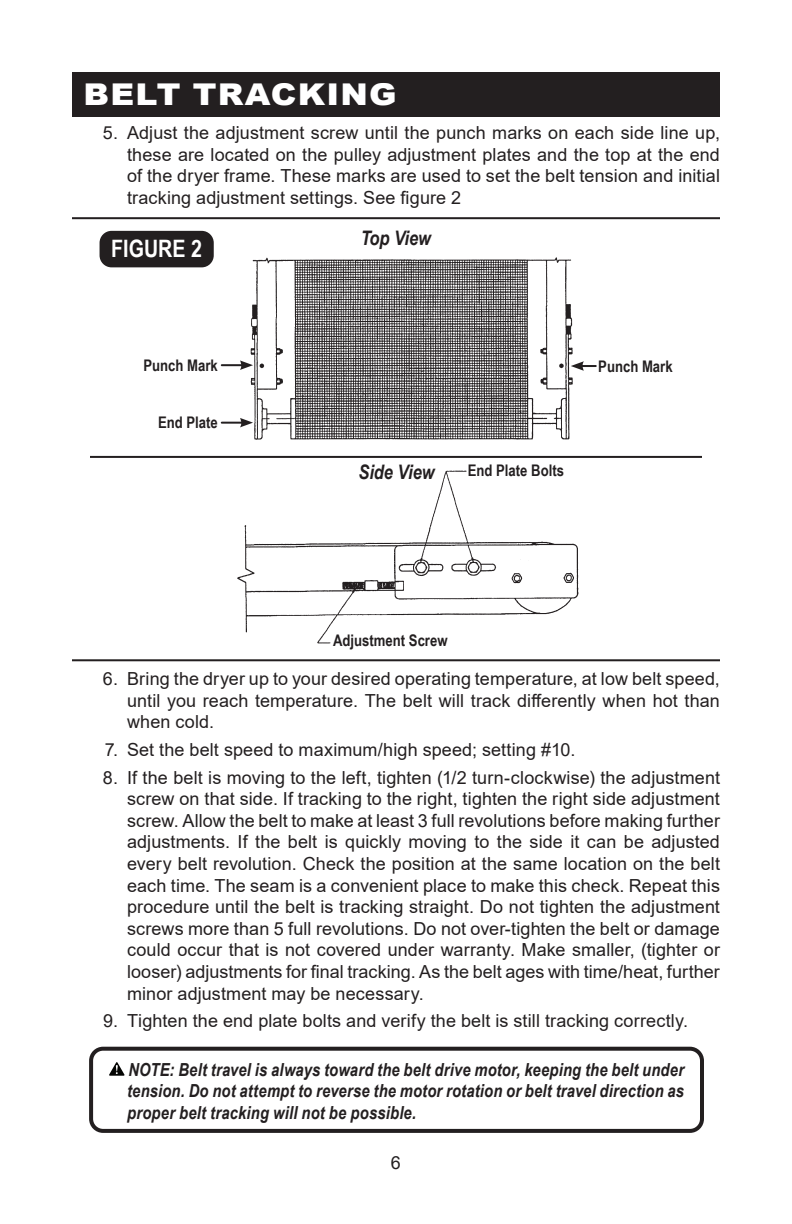
<style>
.page{position:relative;width:792px;height:1224px;background:#fff}
.page>*{position:absolute;margin:0;border:0;box-sizing:border-box;transform-origin:0 0}
.Section_Headers{font:900 30px "Arial";letter-spacing:.035em;color:#fff;scale:1.1 1}
.Figure_Title_-_Manua{font:700 24px "Arial Narrow";color:#fff}
.Labels_-_Manual{font:italic 700 20px "Arial Narrow";color:#231f20}
.t1{font:18px/21.6px "Arial";letter-spacing:.005em;color:#231f20;text-align:justify}
.Warning___Note_-_Man{font:italic 700 18px/21.6px "Arial Narrow";letter-spacing:.01em;color:#231f20;text-align:justify}
.Labels_-_Manual-2{font:700 16px "Arial Narrow";color:#231f20}
</style>
<div class="page">
<div style="left:73px;top:73px;width:646px;height:43px;background:#231f20"></div>
<div style="left:72px;top:72px;width:648px;height:45px;border:2px solid #231f20"></div>
<div style="left:89px;top:1047px;width:615px;height:86px;border:4px solid #231f20;border-radius:12px"></div>
<svg style="left:109px;top:1062px;width:16px;height:14px"></svg>
<hr style="left:72px;top:217px;width:648px;height:2px;background:#231f20">
<hr style="left:72px;top:659px;width:648px;height:2px;background:#231f20">
<img style="left:231px;top:257px;width:352px;height:387px">
<div style="left:100px;top:231px;width:114px;height:36px;background:#231f20;border-radius:12px"></div>
<hr style="left:222px;top:364px;width:21px;height:2px;background:#231f20">
<svg style="left:240px;top:360px;width:13px;height:10px"></svg>
<hr style="left:222px;top:422px;width:21px;height:2px;background:#231f20">
<svg style="left:240px;top:418px;width:13px;height:9px"></svg>
<svg style="left:571px;top:361px;width:25px;height:10px"></svg>
<hr style="left:90px;top:456px;width:612px;height:2px;background:#231f20">
<p class="Section_Headers" style="left:84px;top:73px;width:286px">BELT TRACKING</p>
<p class="t1" style="left:127px;top:122px;width:594px;text-indent:-24px">5. Adjust the adjustment screw until the punch marks on each side line up, these are located on the pulley adjustment plates and the top at the end of the dryer frame. These marks are used to set the belt tension and initial tracking adjustment settings. See figure 2</p>
<p class="Figure_Title_-_Manua" style="left:111px;top:231px;width:92px">FIGURE 2</p>
<p class="Labels_-_Manual" style="left:361px;top:223px;width:72px">Top View</p>
<p class="Labels_-_Manual-2" style="left:143px;top:353px;width:76px">Punch Mark</p>
<p class="Labels_-_Manual-2" style="left:598px;top:354px;width:76px">Punch Mark</p>
<p class="Labels_-_Manual-2" style="left:158px;top:411px;width:61px">End Plate</p>
<p class="Labels_-_Manual" style="left:358px;top:457px;width:78px">Side View</p>
<p class="Labels_-_Manual-2" style="left:468px;top:458px;width:98px">End Plate Bolts</p>
<p class="Labels_-_Manual-2" style="left:333px;top:628px;width:116px">Adjustment Screw</p>
<p class="t1" style="left:127px;top:668px;width:594px;text-indent:-24px">6. Bring the dryer up to your desired operating temperature, at low belt speed, until you reach temperature. The belt will track differently when hot than when cold.</p>
<p class="t1" style="left:105px;top:739px;width:472px">7. Set the belt speed to maximum/high speed; setting #10.</p>
<p class="t1" style="left:127px;top:766px;width:594px;text-indent:-24px">8. If the belt is moving to the left, tighten (1/2 turn-clockwise) the adjustment screw on that side. If tracking to the right, tighten the right side adjustment screw. Allow the belt to make at least 3 full revolutions before making further adjustments. If the belt is quickly moving to the side it can be adjusted every belt revolution. Check the position at the same location on the belt each time. The seam is a convenient place to make this check. Repeat this procedure until the belt is tracking straight. Do not tighten the adjustment screws more than 5 full revolutions. Do not over-tighten the belt or damage could occur that is not covered under warranty. Make smaller, (tighter or looser) adjustments for final tracking. As the belt ages with time/heat, further minor adjustment may be necessary.</p>
<p class="t1" style="left:103px;top:1010px;width:586px">9. Tighten the end plate bolts and verify the belt is still tracking correctly.</p>
<p class="Warning___Note_-_Man" style="left:127px;top:1058px;width:558px">NOTE: Belt travel is always toward the belt drive motor, keeping the belt under tension. Do not attempt to reverse the motor rotation or belt travel direction as proper belt tracking will not be possible.</p>
<p class="t1" style="left:391px;top:1152px;width:12px">6</p>
</div>
